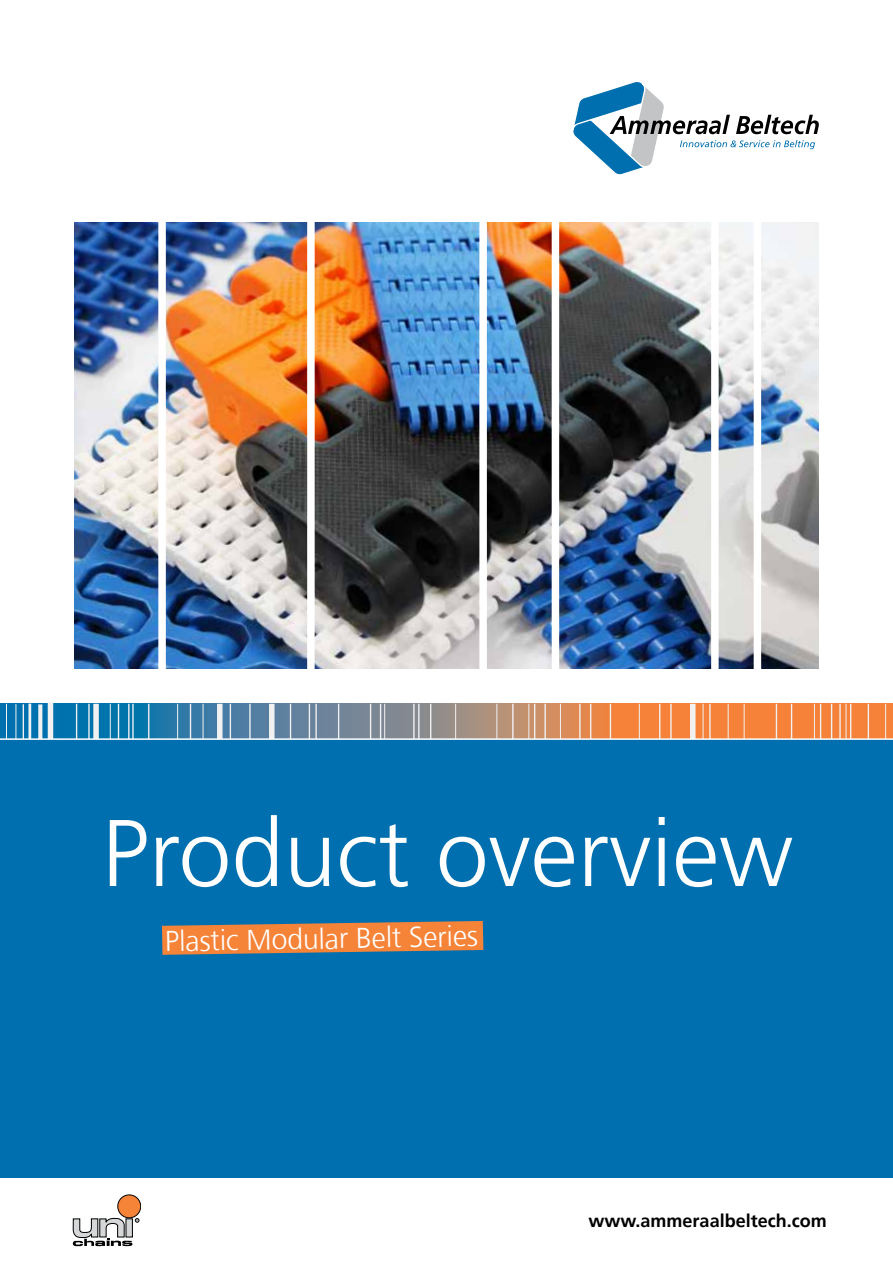
<style>
.page{position:relative;width:893px;height:1263px;background:#fff}
.page>*{position:absolute;margin:0;border:0;box-sizing:border-box;transform-origin:0 0}
.t1{font:300 94.5px "Frutiger";color:#fff}
.t2{font:300 28.5px "Frutiger";color:#fff}
.t3{font:700 18px "Frutiger";color:#000}
</style>
<div class="page">
<div style="left:0;top:723px;width:893px;height:455px;background:#006faf"></div>
<svg style="left:572px;top:82px;width:247px;height:93px"></svg>
<div style="left:118px;top:1195px;width:23px;height:23px;background:#f58338;border-radius:50%"></div>
<div style="left:118px;top:1195px;width:23px;height:23px;border:1px solid #000;border-radius:50%"></div>
<svg style="left:73px;top:1217px;width:66px;height:29px"></svg>
<div style="left:126px;top:1219px;width:6px;height:18px;background:#d3d5d6"></div>
<div style="left:126px;top:1218px;width:7px;height:19px;border:1px solid #000"></div>
<svg style="left:0;top:703px;width:893px;height:35px;background:#968376"></svg>
<hr style="left:16px;top:704px;width:1px;height:34px;background:#f1f1f2">
<hr style="left:28px;top:703px;width:3px;height:35px;background:#f1f1f2">
<div style="left:93px;top:704px;width:6px;height:34px;background:#f1f1f2"></div>
<div style="left:217px;top:704px;width:6px;height:34px;background:#f1f1f2"></div>
<div style="left:269px;top:704px;width:6px;height:34px;background:#f1f1f2"></div>
<svg style="left:38px;top:704px;width:4px;height:34px"></svg>
<hr style="left:6px;top:704px;width:1px;height:34px;background:#f1f1f2">
<hr style="left:23px;top:704px;width:1px;height:34px;background:#f1f1f2">
<div style="left:48px;top:702px;width:5px;height:36px;background:#f1f1f2"></div>
<hr style="left:76px;top:704px;width:1px;height:34px;background:#f1f1f2">
<hr style="left:88px;top:704px;width:2px;height:34px;background:#f1f1f2">
<hr style="left:118px;top:704px;width:1px;height:34px;background:#f1f1f2">
<hr style="left:128px;top:704px;width:2px;height:34px;background:#f1f1f2">
<hr style="left:132px;top:704px;width:2px;height:34px;background:#f1f1f2">
<hr style="left:148px;top:704px;width:1px;height:34px;background:#f1f1f2">
<hr style="left:190px;top:704px;width:1px;height:34px;background:#f1f1f2">
<hr style="left:230px;top:704px;width:1px;height:34px;background:#f1f1f2">
<hr style="left:249px;top:704px;width:2px;height:34px;background:#f1f1f2">
<hr style="left:290px;top:704px;width:1px;height:34px;background:#f1f1f2">
<hr style="left:309px;top:704px;width:1px;height:34px;background:#f1f1f2">
<hr style="left:315px;top:704px;width:2px;height:34px;background:#f1f1f2">
<hr style="left:370px;top:704px;width:1px;height:34px;background:#f1f1f2">
<hr style="left:380px;top:704px;width:1px;height:34px;background:#f1f1f2">
<hr style="left:413px;top:704px;width:2px;height:34px;background:#f1f1f2">
<hr style="left:418px;top:704px;width:2px;height:34px;background:#f1f1f2">
<hr style="left:430px;top:704px;width:1px;height:34px;background:#f1f1f2">
<hr style="left:512px;top:704px;width:2px;height:34px;background:#f1f1f2">
<hr style="left:534px;top:704px;width:1px;height:34px;background:#f1f1f2">
<hr style="left:544px;top:704px;width:2px;height:34px;background:#f1f1f2">
<hr style="left:579px;top:704px;width:2px;height:34px;background:#f1f1f2">
<hr style="left:590px;top:704px;width:1px;height:34px;background:#f1f1f2">
<hr style="left:610px;top:704px;width:1px;height:34px;background:#f1f1f2">
<hr style="left:659px;top:704px;width:1px;height:34px;background:#f1f1f2">
<hr style="left:670px;top:704px;width:2px;height:34px;background:#f1f1f2">
<hr style="left:709px;top:704px;width:2px;height:34px;background:#f1f1f2">
<hr style="left:776px;top:704px;width:1px;height:34px;background:#f1f1f2">
<hr style="left:791px;top:704px;width:1px;height:34px;background:#f1f1f2">
<hr style="left:820px;top:704px;width:1px;height:34px;background:#f1f1f2">
<hr style="left:831px;top:704px;width:1px;height:34px;background:#f1f1f2">
<hr style="left:839px;top:704px;width:2px;height:34px;background:#f1f1f2">
<hr style="left:850px;top:704px;width:1px;height:34px;background:#f1f1f2">
<hr style="left:868px;top:704px;width:1px;height:34px;background:#f1f1f2">
<hr style="left:384px;top:704px;width:1px;height:34px;background:#f1f1f2">
<hr style="left:885px;top:704px;width:1px;height:34px;background:#f1f1f2">
<hr style="left:892px;top:704px;width:1px;height:34px;background:#f1f1f2">
<hr style="left:455px;top:704px;width:1px;height:34px;background:#f1f1f2">
<hr style="left:497px;top:704px;width:1px;height:34px;background:#f1f1f2">
<hr style="left:560px;top:704px;width:1px;height:34px;background:#f1f1f2">
<hr style="left:639px;top:704px;width:1px;height:34px;background:#f1f1f2">
<hr style="left:703px;top:704px;width:1px;height:34px;background:#f1f1f2">
<hr style="left:728px;top:704px;width:1px;height:34px;background:#f1f1f2">
<hr style="left:744px;top:704px;width:1px;height:34px;background:#f1f1f2">
<hr style="left:814px;top:704px;width:1px;height:34px;background:#f1f1f2">
<hr style="left:846px;top:704px;width:1px;height:34px;background:#f1f1f2">
<div style="left:690px;top:704px;width:5px;height:34px;background:#f1f1f2"></div>
<hr style="left:529px;top:704px;width:1px;height:34px;background:#f1f1f2">
<hr style="left:338px;top:704px;width:1px;height:34px;background:#f1f1f2">
<hr style="left:110px;top:704px;width:1px;height:34px;background:#f1f1f2">
<hr style="left:177px;top:704px;width:1px;height:34px;background:#f1f1f2">
<hr style="left:203px;top:704px;width:1px;height:34px;background:#f1f1f2">
<hr style="left:0;top:738px;width:893px;height:2px;background:#fff">
<img style="left:74px;top:222px;width:745px;height:447px">
<svg style="left:162px;top:921px;width:321px;height:34px;background:#d08049"></svg>
<div style="left:552px;top:220px;width:7px;height:451px;background:#fff"></div>
<div style="left:711px;top:220px;width:8px;height:451px;background:#fff"></div>
<div style="left:307px;top:220px;width:8px;height:451px;background:#fff"></div>
<div style="left:754px;top:220px;width:7px;height:451px;background:#fff"></div>
<div style="left:158px;top:220px;width:8px;height:451px;background:#fff"></div>
<div style="left:479px;top:220px;width:8px;height:451px;background:#fff"></div>
<h1 class="t1" style="left:102px;top:800px;width:693px">Product overview</h1>
<p class="t2" style="left:165px;top:925px;width:314px;rotate:-1deg">Plastic Modular Belt Series</p>
<p class="t3" style="left:589px;top:1210px;width:240px">www.ammeraalbeltech.com</p>
</div>
